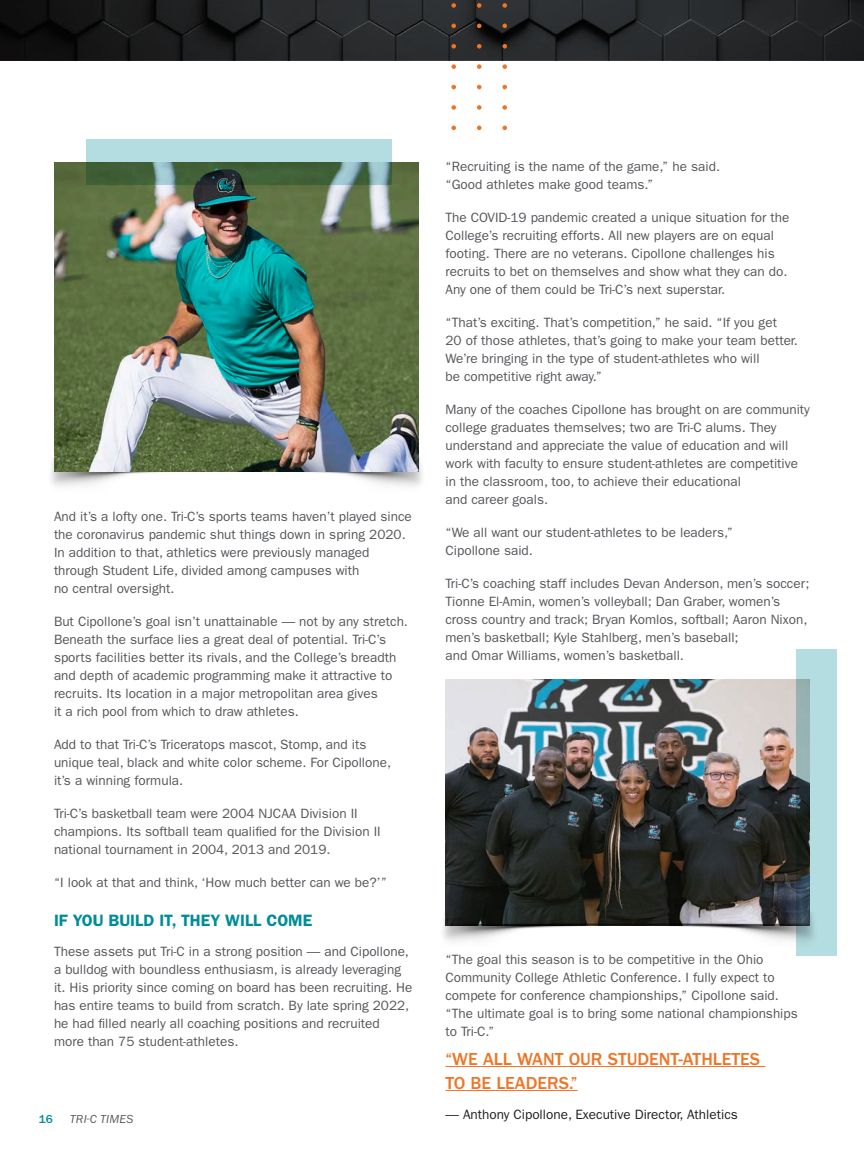
<style>
.page{position:relative;width:864px;height:1175px;background:#fff}
.page>*{position:absolute;margin:0;border:0;box-sizing:border-box;transform-origin:0 0}
.BODY_COPY_QUOTE{font:500 18px/24px "ITC Franklin Gothic Std";color:#ee7525}
.PARAGRAPH_HEAD_2{font:600 16.5px "ITC Franklin Gothic Std";color:#008d97}
.BODY_COPY{font:13.5px/18px "ITC Franklin Gothic Std";color:#54565a}
.BODY_COPY-2{font:13.5px "ITC Franklin Gothic Std";color:#231f20}
.t1{font:italic 12px "ITC Franklin Gothic Std";letter-spacing:.02em;color:#54565a}
.t2{font:500 12px "ITC Franklin Gothic Std";color:#008d97}
</style>
<div class="page">
<svg style="left:0;top:0;width:864px;height:60px;fill:#252628"></svg>
<img style="left:446px;top:679px;width:350px;height:234px">
<hr style="left:446px;top:1066px;width:319px;height:1px;background:#ee7525">
<hr style="left:446px;top:1090px;width:132px;height:1px;background:#ee7525">
<img style="left:51px;top:458px;width:371px;height:29px">
<img style="left:443px;top:913px;width:353px;height:29px">
<img style="left:54px;top:162px;width:364px;height:309px">
<svg style="left:86px;top:139px;width:306px;height:46px;fill:#afd7dc"></svg>
<svg style="left:502px;top:0;width:5px;height:130px"></svg>
<svg style="left:477px;top:0;width:5px;height:130px"></svg>
<svg style="left:451px;top:0;width:5px;height:130px"></svg>
<svg style="left:796px;top:649px;width:41px;height:306px;fill:#b3dde0"></svg>
<p class="BODY_COPY" style="left:54px;top:507px;width:359px">And it’s a lofty one. Tri-C’s sports teams haven’t played since the coronavirus pandemic shut things down in spring 2020.<br>In addition to that, athletics were previously managed through Student Life, divided among campuses with<br>no central oversight.</p>
<p class="BODY_COPY" style="left:54px;top:612px;width:356px">But Cipollone’s goal isn’t unattainable — not by any stretch.<br>Beneath the surface lies a great deal of potential. Tri-C’s sports facilities better its rivals, and the College’s breadth and depth of academic programming make it attractive to recruits. Its location in a major metropolitan area gives<br>it a rich pool from which to draw athletes.</p>
<p class="BODY_COPY" style="left:54px;top:735px;width:339px">Add to that Tri-C’s Triceratops mascot, Stomp, and its unique teal, black and white color scheme. For Cipollone, it’s a winning formula.</p>
<p class="BODY_COPY" style="left:54px;top:804px;width:328px">Tri-C’s basketball team were 2004 NJCAA Division II champions. Its softball team qualified for the Division II national tournament in 2004, 2013 and 2019.</p>
<p class="BODY_COPY" style="left:54px;top:873px;width:335px">“I look at that and think, ‘How much better can we be?’”</p>
<p class="PARAGRAPH_HEAD_2" style="left:54px;top:910px;width:260px">IF YOU BUILD IT, THEY WILL COME</p>
<p class="BODY_COPY" style="left:54px;top:942px;width:360px">These assets put Tri-C in a strong position — and Cipollone, a bulldog with boundless enthusiasm, is already leveraging it. His priority since coming on board has been recruiting. He has entire teams to build from scratch. By late spring 2022, he had filled nearly all coaching positions and recruited more than 75 student-athletes.</p>
<h1 class="t2" style="left:39px;top:1112px;width:16px">16</h1>
<h1 class="t1" style="left:70px;top:1112px;width:65px">TRI-C TIMES</h1>
<p class="BODY_COPY" style="left:446px;top:158px;width:276px">“Recruiting is the name of the game,” he said. “Good athletes make good teams.”</p>
<p class="BODY_COPY" style="left:446px;top:209px;width:345px">The COVID-19 pandemic created a unique situation for the College’s recruiting efforts. All new players are on equal footing. There are no veterans. Cipollone challenges his recruits to bet on themselves and show what they can do.<br>Any one of them could be Tri-C’s next superstar.</p>
<p class="BODY_COPY" style="left:446px;top:314px;width:354px">“That’s exciting. That’s competition,” he said. “If you get<br>20 of those athletes, that’s going to make your team better.<br>We’re bringing in the type of student-athletes who will<br>be competitive right away.”</p>
<p class="BODY_COPY" style="left:446px;top:401px;width:366px">Many of the coaches Cipollone has brought on are community college graduates themselves; two are Tri-C alums. They understand and appreciate the value of education and will work with faculty to ensure student-athletes are competitive in the classroom, too, to achieve their educational<br>and career goals.</p>
<p class="BODY_COPY" style="left:446px;top:524px;width:289px">“We all want our student-athletes to be leaders,”<br>Cipollone said.</p>
<p class="BODY_COPY" style="left:446px;top:575px;width:366px">Tri-C’s coaching staff includes Devan Anderson, men’s soccer; Tionne El-Amin, women’s volleyball; Dan Graber, women’s cross country and track; Bryan Komlos, softball; Aaron Nixon, men’s basketball; Kyle Stahlberg, men’s baseball;<br>and Omar Williams, women’s basketball.</p>
<p class="BODY_COPY" style="left:446px;top:950px;width:354px">“The goal this season is to be competitive in the Ohio Community College Athletic Conference. I fully expect to compete for conference championships,” Cipollone said. “The ultimate goal is to bring some national championships to Tri-C.”</p>
<p class="BODY_COPY_QUOTE" style="left:446px;top:1047px;width:316px">“WE ALL WANT OUR STUDENT-ATHLETES<br>TO BE LEADERS.”</p>
<p class="BODY_COPY-2" style="left:446px;top:1106px;width:294px">— Anthony Cipollone, Executive Director, Athletics</p>
</div>
